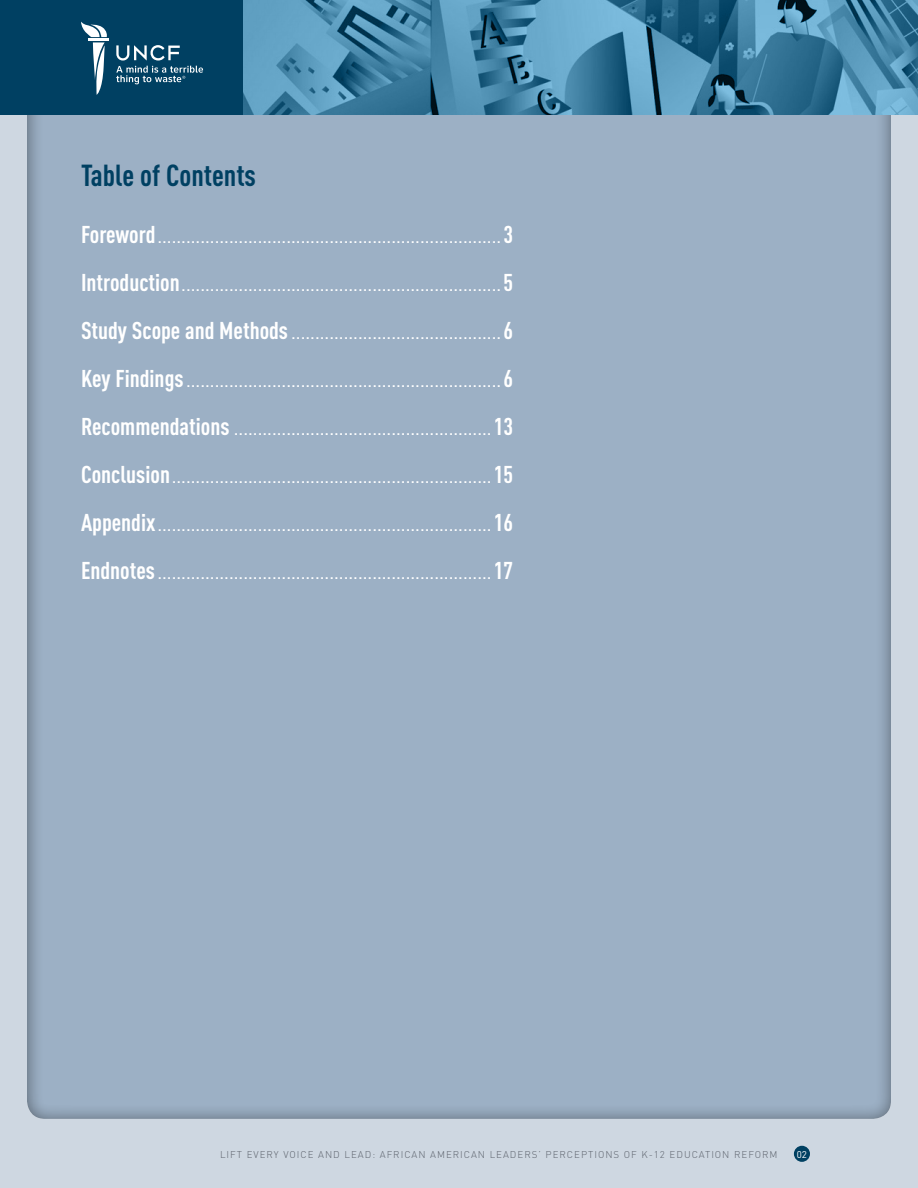
<style>
.page{position:relative;width:918px;height:1188px;background:#ced7e1}
.page>*{position:absolute;margin:0;border:0;box-sizing:border-box;transform-origin:0 0}
.t1{font:700 30px "DIN Cond";color:#004062}
.t2{font:24px/48px "DIN Cond";color:#fff;text-align:justify}
.t3{font:300 9.75px "DIN";letter-spacing:.1em;color:#5c626c}
.t4{font:9.75px "DIN";color:#fff}
.s1{font-weight:700}
</style>
<div class="page">
<div style="left:26px;top:39px;width:866px;height:1080px;background:#000;opacity:.5"></div>
<hr style="left:0;top:350px;width:1px;height:150px;background:#004062">
<div style="left:0;top:0;width:918px;height:114px;background:#004062"></div>
<img style="left:243px;top:0;width:675px;height:114px">
<hr style="left:88px;top:39px;width:21px;height:2px;background:#fff">
<svg style="left:81px;top:22px;width:26px;height:73px"></svg>
<svg style="left:116px;top:45px;width:87px;height:39px"></svg>
<div style="left:794px;top:1146px;width:16px;height:16px;background:#004062;border-radius:50%"></div>
<p class="t1" style="left:81px;top:157px;width:177px">Table of Contents</p>
<p class="t2" style="left:81px;top:210px;width:433px"><span class="s1">Foreword</span>........................................................................<span class="s1">3<br>Introduction</span>...................................................................<span class="s1">5<br>Study Scope and Methods</span>............................................<span class="s1">6<br>Key Findings</span>..................................................................<span class="s1">6<br>Recommendations</span> ......................................................<span class="s1">13<br>Conclusion</span>...................................................................<span class="s1">15<br>Appendix</span>......................................................................<span class="s1">16<br>Endnotes</span>......................................................................<span class="s1">17</span></p>
<p class="t3" style="left:220px;top:1148px;width:559px">LIFT EVERY VOICE AND LEAD: AFRICAN AMERICAN LEADERS’ PERCEPTIONS OF K-12 EDUCATION REFORM</p>
<p class="t4" style="left:797px;top:1148px;width:12px">02</p>
</div>
